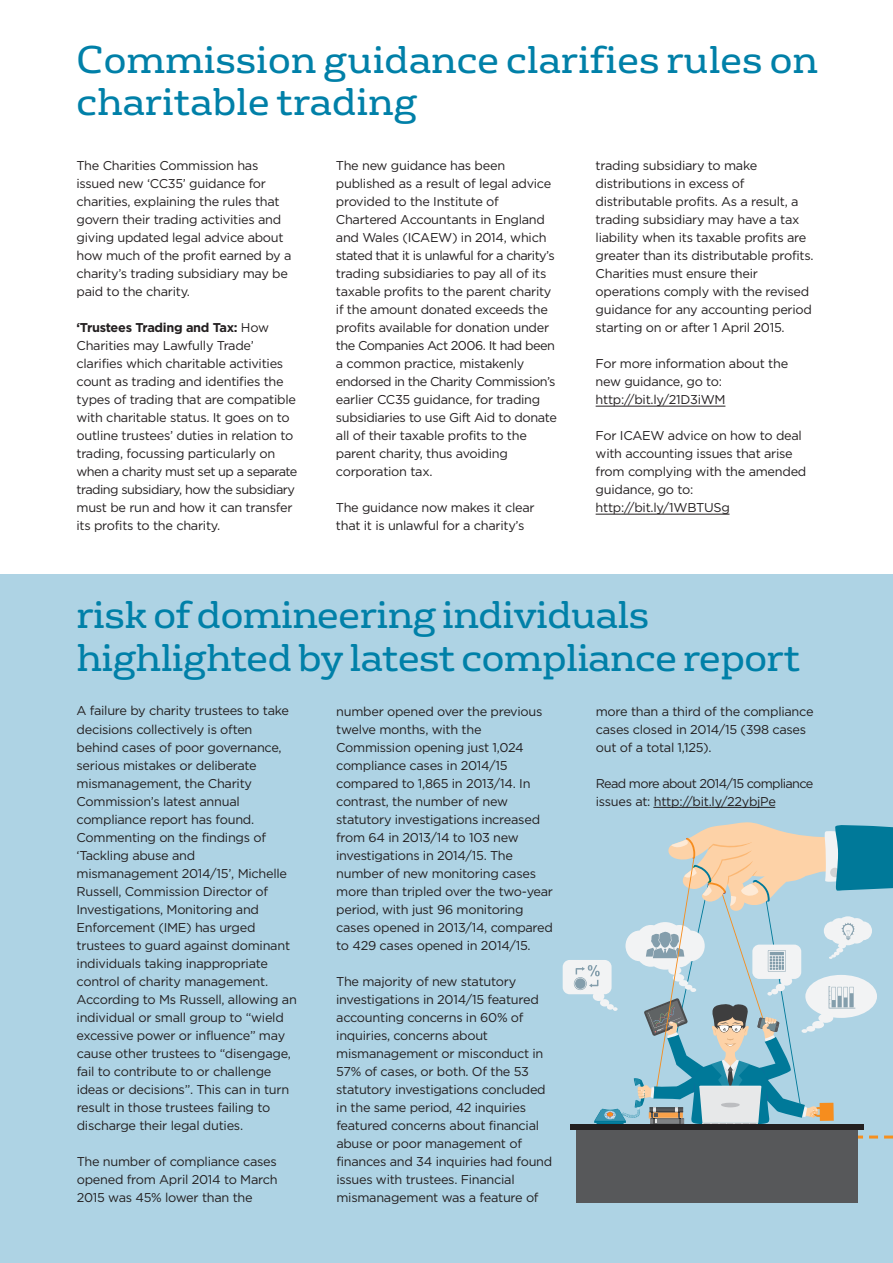
<style>
.page{position:relative;width:893px;height:1263px;background:#fff}
.page>*{position:absolute;margin:0;border:0;box-sizing:border-box;transform-origin:0 0}
.t1{font:37.5px/42.3px "FS Rufus";letter-spacing:-.015em;color:#0080a8}
.t2{font:12.75px/18px "Gotham";letter-spacing:-.02em;color:#231f20}
.t3{font:12.75px/18px "Gotham";letter-spacing:-.05em;color:#231f20}
.s1{font-weight:700}
</style>
<div class="page">
<div style="left:0;top:574px;width:893px;height:689px;background:#aed3e4"></div>
<hr style="left:596px;top:406px;width:129px;height:1px;background:#231f20">
<hr style="left:596px;top:514px;width:133px;height:1px;background:#231f20">
<hr style="left:653px;top:807px;width:122px;height:1px;background:#231f20">
<svg style="left:563px;top:822px;width:330px;height:319px"></svg>
<div style="left:576px;top:1129px;width:281px;height:74px;background:#57585a"></div>
<div style="left:570px;top:1124px;width:293px;height:6px;background:#231f20"></div>
<h1 class="t1" style="left:77px;top:42px;width:743px">Commission guidance clarifies rules on charitable trading</h1>
<p class="t2" style="left:336px;top:158px;width:223px">The new guidance has been published as a result of legal advice provided to the Institute of Chartered Accountants in England and Wales (ICAEW) in 2014, which stated that it is unlawful for a charity’s trading subsidiaries to pay all of its taxable profits to the parent charity if the amount donated exceeds the profits available for donation under the Companies Act 2006. It had been a common practice, mistakenly endorsed in the Charity Commission’s earlier CC35 guidance, for trading subsidiaries to use Gift Aid to donate all of their taxable profits to the parent charity, thus avoiding corporation tax.</p>
<p class="t2" style="left:336px;top:500px;width:200px">The guidance now makes it clear that it is unlawful for a charity’s</p>
<p class="t2" style="left:77px;top:157px;width:216px">The Charities Commission has issued new ‘CC35’ guidance for charities, explaining the rules that govern their trading activities and giving updated legal advice about how much of the profit earned by a charity’s trading subsidiary may be paid to the charity.</p>
<p class="t2" style="left:77px;top:319px;width:222px"><span class="s1">‘Trustees Trading and Tax:</span> How Charities may Lawfully Trade’ clarifies which charitable activities count as trading and identifies the types of trading that are compatible with charitable status. It goes on to outline trustees’ duties in relation to trading, focussing particularly on when a charity must set up a separate trading subsidiary, how the subsidiary must be run and how it can transfer its profits to the charity.</p>
<p class="t2" style="left:596px;top:158px;width:220px">trading subsidiary to make distributions in excess of distributable profits. As a result, a trading subsidiary may have a tax liability when its taxable profits are greater than its distributable profits.<br>Charities must ensure their operations comply with the revised guidance for any accounting period starting on or after 1 April 2015.</p>
<p class="t2" style="left:596px;top:356px;width:194px">For more information about the new guidance, go to: http://bit.ly/21D3iWM</p>
<p class="t2" style="left:596px;top:428px;width:212px">For ICAEW advice on how to deal with accounting issues that arise from complying with the amended guidance, go to: http://bit.ly/1WBTUSg</p>
<h1 class="t1" style="left:77px;top:596px;width:725px;line-height:43.5px">risk of domineering individuals highlighted by latest compliance report</h1>
<p class="t2" style="left:77px;top:703px;width:222px">A failure by charity trustees to take decisions collectively is often behind cases of poor governance, serious mistakes or deliberate mismanagement, the Charity<br>Commission’s latest annual compliance report has found.<br>Commenting on the findings of ‘Tackling abuse and mismanagement 2014/15’, Michelle<br>Russell, Commission Director of<br>Investigations, Monitoring and<br>Enforcement (IME) has urged trustees to guard against dominant individuals taking inappropriate control of charity management.<br>According to Ms Russell, allowing an individual or small group to “wield excessive power or influence” may cause other trustees to “disengage, fail to contribute to or challenge ideas or decisions”. This can in turn result in those trustees failing to discharge their legal duties.</p>
<p class="t2" style="left:77px;top:1153px;width:202px;text-align:justify">The number of compliance cases opened from April 2014 to March 2015 was 45% lower than the</p>
<p class="t2" style="left:596px;top:703px;width:219px">more than a third of the compliance cases closed in 2014/15 (398 cases out of a total 1,125).</p>
<p class="t3" style="left:596px;top:775px;width:219px">Read more about 2014/15 compliance issues at: http://bit.ly/22ybjPe</p>
<p class="t2" style="left:336px;top:703px;width:218px">number opened over the previous twelve months, with the<br>Commission opening just 1,024 compliance cases in 2014/15 compared to 1,865 in 2013/14. In contrast, the number of new statutory investigations increased from 64 in 2013/14 to 103 new investigations in 2014/15. The number of new monitoring cases more than tripled over the two-year period, with just 96 monitoring cases opened in 2013/14, compared to 429 cases opened in 2014/15.</p>
<p class="t2" style="left:336px;top:973px;width:218px">The majority of new statutory investigations in 2014/15 featured accounting concerns in 60% of inquiries, concerns about mismanagement or misconduct in<br>57% of cases, or both. Of the 53 statutory investigations concluded in the same period, 42 inquiries featured concerns about financial abuse or poor management of finances and 34 inquiries had found issues with trustees. Financial mismanagement was a feature of</p>
</div>
